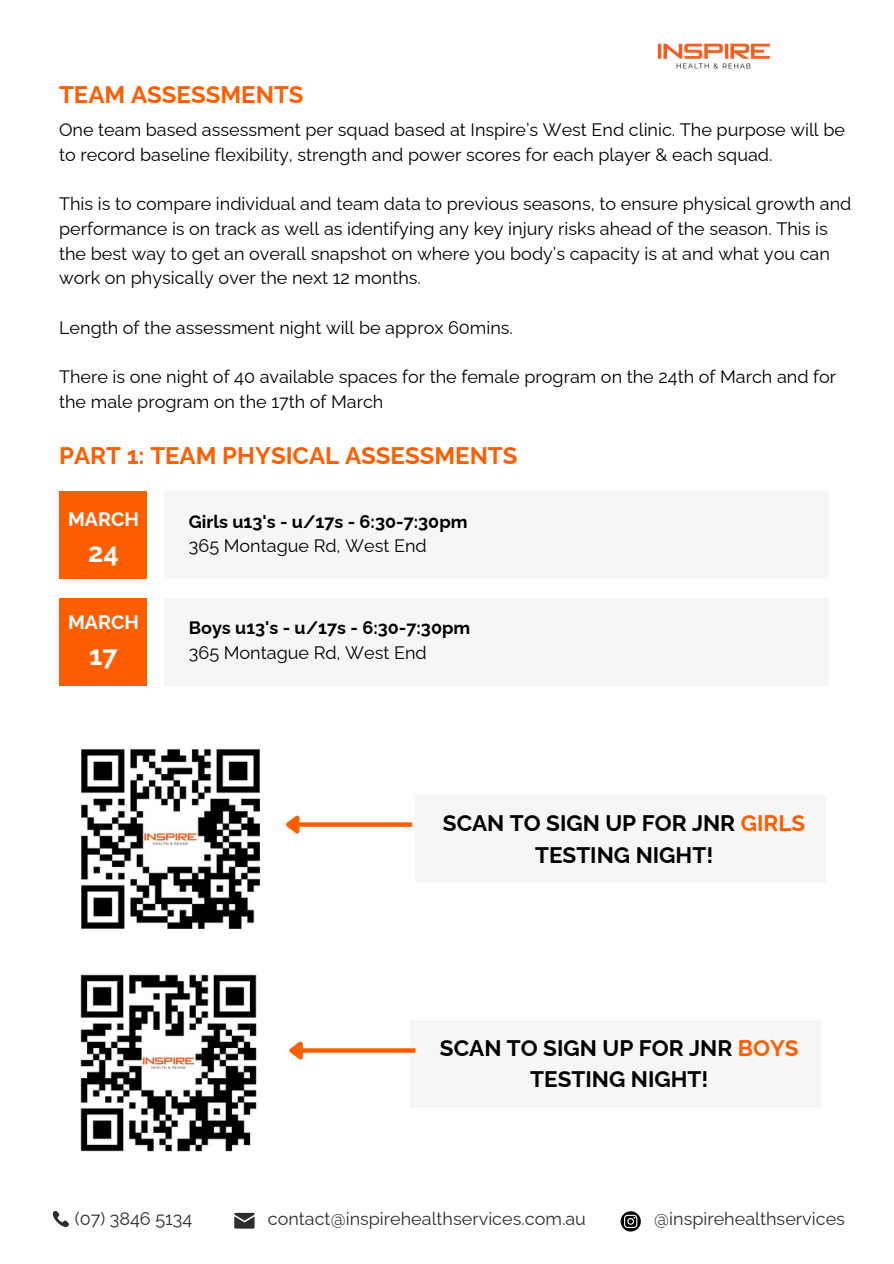
<style>
.page{position:relative;width:894px;height:1264px;background:#fff}
.page>*{position:absolute;margin:0;border:0;box-sizing:border-box;transform-origin:0 0}
.t1{font:700 27px "Raleway";color:#fff}
.t2{font:700 24px "Raleway";color:#ff5e00}
.t3{font:700 22.5px/31.5px "Raleway";color:#000;text-align:center}
.t4{font:700 19.5px "Raleway";color:#fff}
.t5{font:18px/24.8px "Raleway";color:#000}
.t6{font:700 18px/24.8px "Raleway";color:#000}
.t7{font:18px "Raleway";color:#2e2e2e}
.s1{font-weight:400}
.s2{color:#ff5e00}
</style>
<div class="page">
<svg style="left:53px;top:1211px;width:16px;height:15px"></svg>
<div style="left:59px;top:491px;width:87px;height:88px;background:#ff5e00"></div>
<div style="left:59px;top:598px;width:87px;height:87px;background:#ff5e00"></div>
<svg style="left:234px;top:1212px;width:20px;height:16px"></svg>
<div style="left:164px;top:491px;width:664px;height:88px;background:#f6f6f6"></div>
<div style="left:164px;top:598px;width:664px;height:87px;background:#f6f6f6"></div>
<svg style="left:620px;top:1211px;width:20px;height:20px"></svg>
<img style="left:657px;top:43px;width:114px;height:26px">
<img style="left:81px;top:749px;width:179px;height:180px">
<img style="left:80px;top:974px;width:177px;height:178px">
<svg style="left:303px;top:822px;width:109px;height:4px"></svg>
<svg style="left:286px;top:815px;width:17px;height:19px"></svg>
<svg style="left:307px;top:1048px;width:108px;height:4px"></svg>
<svg style="left:289px;top:1041px;width:18px;height:19px"></svg>
<p class="t2" style="left:59px;top:80px;width:246px">TEAM ASSESSMENTS</p>
<h2 class="t5" style="left:59px;top:117px;width:787px">One team based assessment per squad based at Inspire’s West End clinic. The purpose will be to record baseline flexibility, strength and power scores for each player &amp; each squad.</h2>
<h2 class="t5" style="left:59px;top:191px;width:793px">This is to compare individual and team data to previous seasons, to ensure physical growth and performance is on track as well as identifying any key injury risks ahead of the season. This is the best way to get an overall snapshot on where you body’s capacity is at and what you can work on physically over the next 12 months.</h2>
<p class="t5" style="left:59px;top:315px;width:455px">Length of the assessment night will be approx 60mins.</p>
<p class="t5" style="left:59px;top:365px;width:778px">There is one night of 40 available spaces for the female program on the 24th of March and for the male program on the 17th of March</p>
<p class="t2" style="left:59px;top:442px;width:460px">PART 1: TEAM PHYSICAL ASSESSMENTS</p>
<p class="t4" style="left:68px;top:507px;width:72px">MARCH</p>
<p class="t1" style="left:88px;top:536px;width:32px">24</p>
<h1 class="t4" style="left:68px;top:610px;width:72px">MARCH</h1>
<h1 class="t1" style="left:89px;top:639px;width:30px">17</h1>
<p class="t6" style="left:189px;top:509px;width:280px">Girls u13's - u/17s - 6:30-7:30pm<br><span class="s1">365 Montague Rd, West End</span></p>
<p class="t6" style="left:189px;top:615px;width:283px">Boys u13's - u/17s - 6:30-7:30pm<br><span class="s1">365 Montague Rd, West End</span></p>
<h1 class="t3" style="left:443px;top:807px;width:364px">SCAN TO SIGN UP FOR JNR <span class="s2">GIRLS<br></span>TESTING NIGHT!</h1>
<p class="t3" style="left:440px;top:1032px;width:360px">SCAN TO SIGN UP FOR JNR <span class="s2">BOYS<br></span>TESTING NIGHT!</p>
<p class="t7" style="left:75px;top:1208px;width:119px">(07) 3846 5134</p>
<p class="t7" style="left:268px;top:1208px;width:319px">contact@inspirehealthservices.com.au</p>
<h1 class="t7" style="left:654px;top:1208px;width:192px">@inspirehealthservices</h1>
</div>
